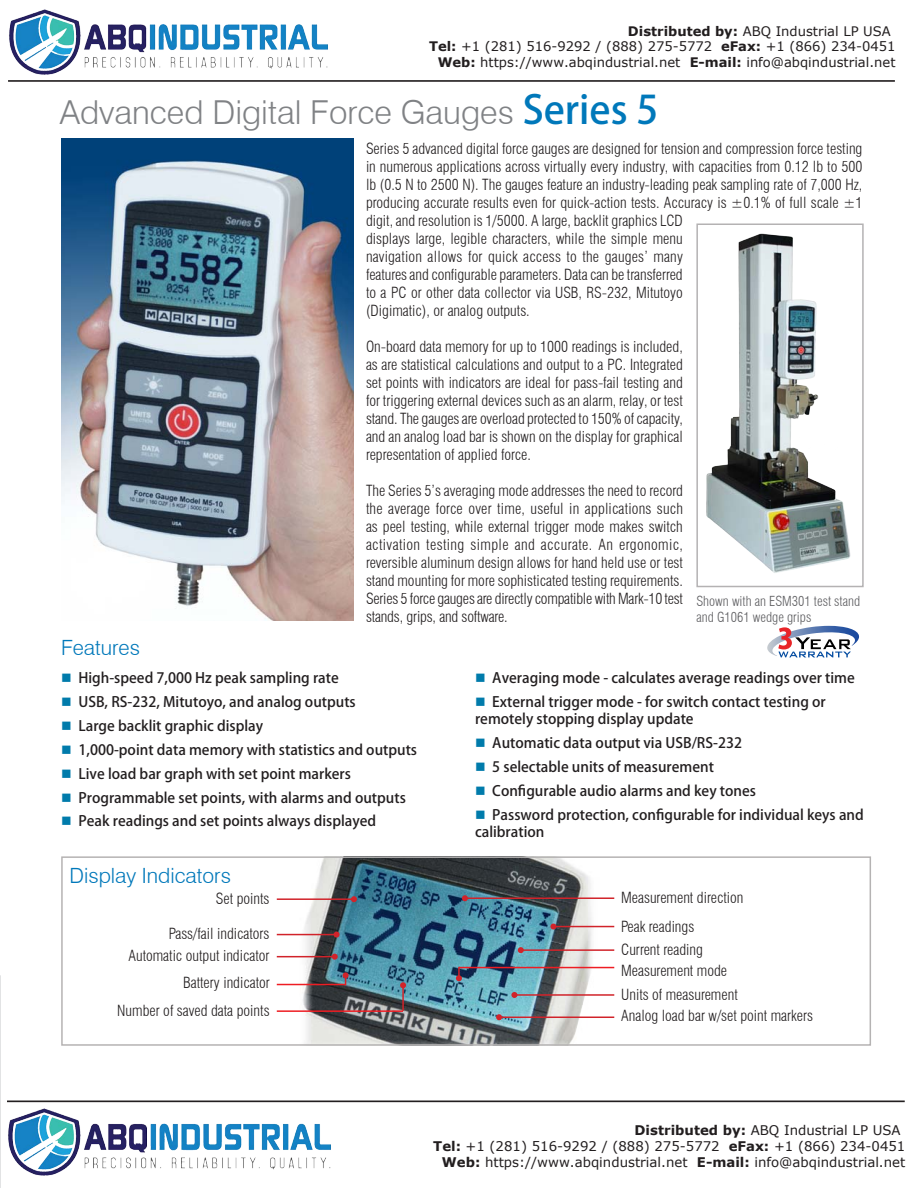
<style>
.page{position:relative;width:918px;height:1188px;background:#fff}
.page>*{position:absolute;margin:0;border:0;box-sizing:border-box;transform-origin:0 0}
.t1{font:300 33px "Swiss 721 BT";color:#808285}
.t2{font:300 21px "Swiss 721 BT";color:#0078ba}
.t3{font:300 condensed 15px/18px "Swiss 721 BT";color:#231f20;text-align:justify}
.t4{font:500 14.25px/17.1px "Koz Go Std";color:#231f20}
.t5{font:300 condensed 13.5px "Swiss 721 BT";color:#5f5f62}
.t6{font:13.35px "Verdana";color:#221e1f}
.t7{font:13.2px "Verdana";color:#221e1f}
.s1{font-weight:700}
.s2{font-family:"Koz Go Pro";font-weight:500;font-size:39px;color:#0078ba}
.s3{color:#007bab}
</style>
<div class="page">
<svg style="left:767px;top:626px;width:92px;height:31px"></svg>
<img style="left:290px;top:859px;width:310px;height:184px">
<hr style="left:277px;top:956px;width:58px;height:1px;background:#d1232a">
<svg style="left:332px;top:954px;width:6px;height:6px"></svg>
<hr style="left:277px;top:934px;width:60px;height:1px;background:#d1232a">
<svg style="left:334px;top:932px;width:6px;height:6px"></svg>
<svg style="left:456px;top:967px;width:6px;height:14px"></svg>
<hr style="left:499px;top:1017px;width:115px;height:1px;background:#d1232a">
<svg style="left:496px;top:1014px;width:6px;height:6px"></svg>
<hr style="left:514px;top:994px;width:100px;height:2px;background:#d1232a">
<svg style="left:511px;top:992px;width:6px;height:6px"></svg>
<hr style="left:459px;top:967px;width:155px;height:1px;background:#ee1d23">
<hr style="left:521px;top:949px;width:93px;height:2px;background:#d1232a">
<svg style="left:518px;top:947px;width:6px;height:6px"></svg>
<hr style="left:553px;top:926px;width:61px;height:1px;background:#d1232a">
<svg style="left:550px;top:924px;width:6px;height:6px"></svg>
<hr style="left:402px;top:985px;width:2px;height:26px;background:#d1232a">
<svg style="left:400px;top:982px;width:6px;height:6px"></svg>
<hr style="left:277px;top:1010px;width:126px;height:2px;background:#ee1d23">
<svg style="left:343px;top:972px;width:6px;height:13px"></svg>
<hr style="left:277px;top:984px;width:69px;height:1px;background:#ee1d23">
<hr style="left:465px;top:897px;width:149px;height:2px;background:#d1232a">
<svg style="left:462px;top:895px;width:6px;height:6px"></svg>
<hr style="left:277px;top:898px;width:77px;height:2px;background:#d1232a">
<svg style="left:351px;top:896px;width:6px;height:6px"></svg>
<img style="left:706px;top:233px;width:145px;height:340px">
<div style="left:696px;top:224px;width:168px;height:363px;border:2px solid #b4b2b3"></div>
<img style="left:61px;top:139px;width:293px;height:481px">
<div style="left:61px;top:856px;width:810px;height:190px;border:2px solid #b5b3b3"></div>
<hr style="left:7px;top:1101px;width:898px;height:1px;background:#231f20">
<img style="left:8px;top:1108px;width:323px;height:68px">
<img style="left:9px;top:9px;width:319px;height:66px">
<hr style="left:8px;top:80px;width:887px;height:2px;background:#231f20">
<p class="t7" style="left:628px;top:22px;width:264px"><span class="s1">Distributed by:</span> ABQ Industrial LP USA</p>
<p class="t7" style="left:429px;top:37px;width:468px"><span class="s1">Tel:</span> +1 (281) 516-9292 / (888) 275-5772 <span class="s1">eFax:</span> +1 (866) 234-0451</p>
<p class="t7" style="left:438px;top:53px;width:459px"><span class="s1">Web:</span> https://www.abqindustrial.net <span class="s1">E-mail:</span> info@abqindustrial.net</p>
<p class="t1" style="left:60px;top:92px;width:600px">Advanced Digital Force Gauges <span class="s2">Series 5</span></p>
<p class="t3" style="left:366px;top:139px;width:498px;text-align:left">Series 5 advanced digital force gauges are designed for tension and compression force testing in numerous applications across virtually every industry, with capacities from 0.12 lb to 500 lb (0.5 N to 2500 N). The gauges feature an industry-leading peak sampling rate of 7,000 Hz, producing accurate results even for quick-action tests. Accuracy is ±0.1% of full scale ±1 digit, and resolution is 1/5000. A large, backlit graphics LCD<br>displays large, legible characters, while the simple menu<br>navigation allows for quick access to the gauges’ many<br>features and configurable parameters. Data can be transferred<br>to a PC or other data collector via USB, RS-232, Mitutoyo<br>(Digimatic), or analog outputs.</p>
<p class="t3" style="left:366px;top:337px;width:319px">On-board data memory for up to 1000 readings is included, as are statistical calculations and output to a PC. Integrated set points with indicators are ideal for pass-fail testing and for triggering external devices such as an alarm, relay, or test stand. The gauges are overload protected to 150% of capacity, and an analog load bar is shown on the display for graphical representation of applied force.</p>
<p class="t3" style="left:366px;top:481px;width:319px">The Series 5’s averaging mode addresses the need to record the average force over time, useful in applications such as peel testing, while external trigger mode makes switch activation testing simple and accurate. An ergonomic, reversible aluminum design allows for hand held use or test stand mounting for more sophisticated testing requirements.<br>Series 5 force gauges are directly compatible with Mark-10 test stands, grips, and software.</p>
<p class="t2" style="left:61px;top:635px;width:80px">Features</p>
<p class="t4" style="left:61px;top:670px;width:279px"><span class="s3">■</span> High-speed 7,000 Hz peak sampling rate</p>
<p class="t4" style="left:61px;top:694px;width:296px"><span class="s3">■</span> USB, RS-232, Mitutoyo, and analog outputs</p>
<p class="t4" style="left:61px;top:718px;width:203px"><span class="s3">■</span> Large backlit graphic display</p>
<p class="t4" style="left:61px;top:742px;width:357px"><span class="s3">■</span> 1,000-point data memory with statistics and outputs</p>
<p class="t4" style="left:61px;top:766px;width:291px"><span class="s3">■</span> Live load bar graph with set point markers</p>
<p class="t4" style="left:61px;top:790px;width:346px"><span class="s3">■</span> Programmable set points, with alarms and outputs</p>
<p class="t4" style="left:61px;top:813px;width:317px"><span class="s3">■</span> Peak readings and set points always displayed</p>
<p class="t5" style="left:696px;top:593px;width:165px">Shown with an ESM301 test stand</p>
<p class="t5" style="left:696px;top:609px;width:116px">and G1061 wedge grips</p>
<p class="t4" style="left:475px;top:670px;width:381px"><span class="s3">■</span> Averaging mode - calculates average readings over time</p>
<p class="t4" style="left:475px;top:694px;width:352px"><span class="s3">■</span> External trigger mode - for switch contact testing or</p>
<p class="t4" style="left:475px;top:711px;width:220px">remotely stopping display update</p>
<p class="t4" style="left:475px;top:735px;width:269px"><span class="s3">■</span> Automatic data output via USB/RS-232</p>
<p class="t4" style="left:475px;top:759px;width:240px"><span class="s3">■</span> 5 selectable units of measurement</p>
<p class="t4" style="left:475px;top:783px;width:283px"><span class="s3">■</span> Configurable audio alarms and key tones</p>
<p class="t4" style="left:475px;top:807px;width:390px"><span class="s3">■</span> Password protection, configurable for individual keys and calibration</p>
<p class="t2" style="left:70px;top:863px;width:163px">Display Indicators</p>
<p class="t3" style="left:216px;top:890px;width:55px">Set points</p>
<p class="t3" style="left:169px;top:924px;width:102px">Pass/fail indicators</p>
<p class="t3" style="left:128px;top:946px;width:143px">Automatic output indicator</p>
<p class="t3" style="left:183px;top:973px;width:88px">Battery indicator</p>
<p class="t3" style="left:117px;top:1001px;width:154px">Number of saved data points</p>
<p class="t3" style="left:621px;top:889px;width:124px">Measurement direction</p>
<p class="t3" style="left:621px;top:918px;width:75px">Peak readings</p>
<p class="t3" style="left:621px;top:941px;width:83px">Current reading</p>
<p class="t3" style="left:621px;top:962px;width:107px">Measurement mode</p>
<p class="t3" style="left:621px;top:1007px;width:193px">Analog load bar w/set point markers</p>
<p class="t3" style="left:621px;top:985px;width:118px">Units of measurement</p>
<p class="t6" style="left:635px;top:1121px;width:268px"><span class="s1">Distributed by:</span> ABQ Industrial LP USA</p>
<p class="t6" style="left:433px;top:1137px;width:474px"><span class="s1">Tel:</span> +1 (281) 516-9292 / (888) 275-5772 <span class="s1">eFax:</span> +1 (866) 234-0451</p>
<p class="t6" style="left:442px;top:1153px;width:465px"><span class="s1">Web:</span> https://www.abqindustrial.net <span class="s1">E-mail:</span> info@abqindustrial.net</p>
</div>
